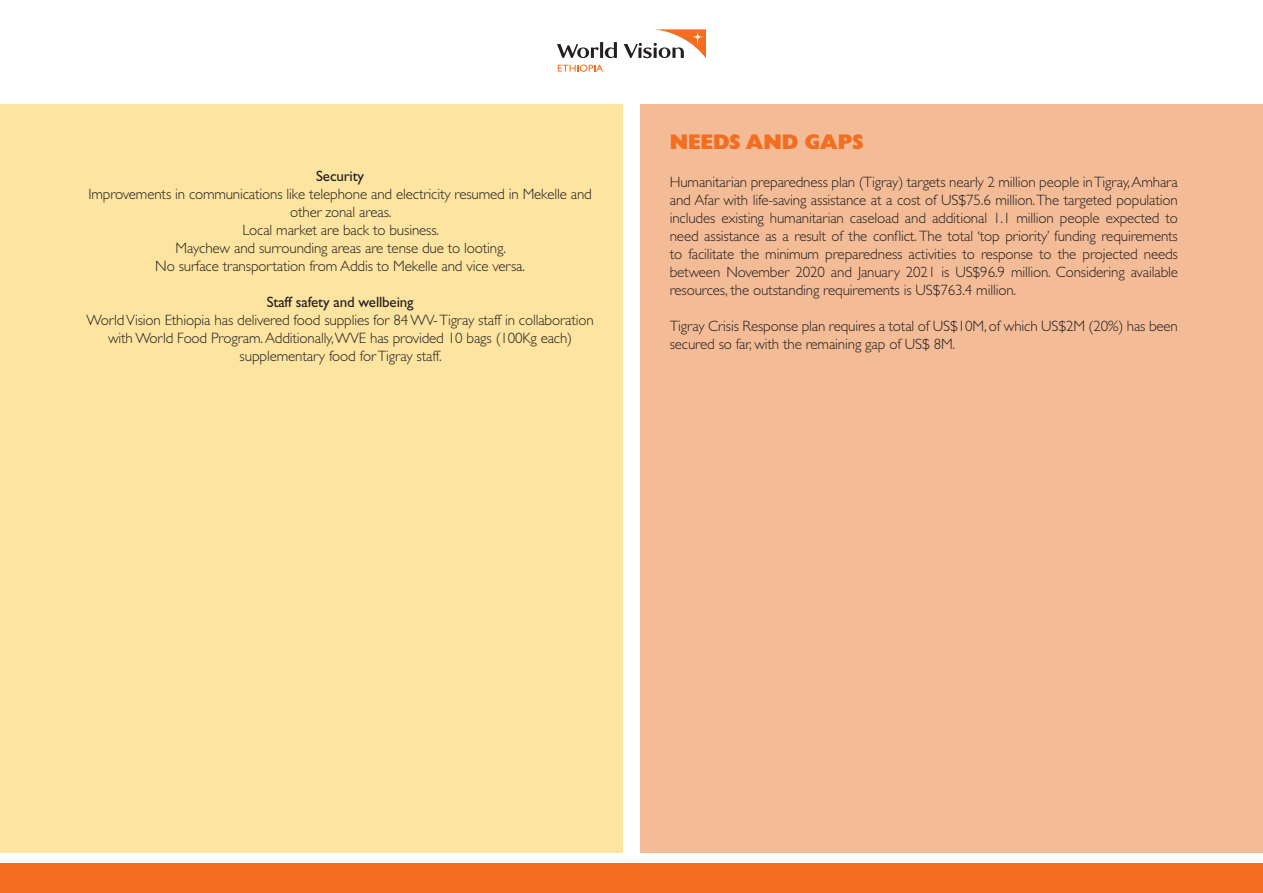
<style>
.page{position:relative;width:1263px;height:893px;background:#fff}
.page>*{position:absolute;margin:0;border:0;box-sizing:border-box;transform-origin:0 0}
.t1{font:21px "Gill Sans Std Extra Bold Disp";color:#f36e21}
.t2{font:300 15px/18px "Gill Sans Std";letter-spacing:-.01em;color:#231f20;text-align:center}
.t3{font:15px "Gill Sans Std";letter-spacing:-.01em;color:#231f20}
</style>
<div class="page">
<div style="left:0;top:104px;width:623px;height:748px;background:#fde4a0"></div>
<div style="left:640px;top:104px;width:623px;height:748px;background:#f3bc97"></div>
<div style="left:0;top:864px;width:1263px;height:29px;background:#f36e21"></div>
<svg style="left:557px;top:29px;width:149px;height:29px"></svg>
<svg style="left:558px;top:65px;width:45px;height:7px"></svg>
<p class="t3" style="left:316px;top:168px;width:49px">Security</p>
<p class="t2" style="left:88px;top:185px;width:505px">Improvements in communications like telephone and electricity resumed in Mekelle and other zonal areas.</p>
<p class="t2" style="left:242px;top:221px;width:198px">Local market are back to business.</p>
<p class="t2" style="left:176px;top:239px;width:332px">Maychew and surrounding areas are tense due to looting.</p>
<p class="t2" style="left:155px;top:257px;width:371px">No surface transportation from Addis to Mekelle and vice versa.</p>
<p class="t3" style="left:267px;top:294px;width:148px">Staff safety and wellbeing</p>
<p class="t2" style="left:86px;top:311px;width:509px">World Vision Ethiopia has delivered food supplies for 84 WV- Tigray staff in collaboration with World Food Program. Additionally, WVE has provided 10 bags (100Kg each) supplementary food for Tigray staff.</p>
<p class="t1" style="left:670px;top:130px;width:195px">NEEDS AND GAPS</p>
<p class="t2" style="left:670px;top:173px;width:510px;text-align:justify">Humanitarian preparedness plan (Tigray) targets nearly 2 million people in Tigray, Amhara and Afar with life-saving assistance at a cost of US$75.6 million. The targeted population includes existing humanitarian caseload and additional 1.1 million people expected to need assistance as a result of the conflict. The total ‘top priority’ funding requirements to facilitate the minimum preparedness activities to response to the projected needs between November 2020 and January 2021 is US$96.9 million. Considering available resources, the outstanding requirements is US$763.4 million.</p>
<p class="t2" style="left:670px;top:317px;width:510px;text-align:left">Tigray Crisis Response plan requires a total of US$10M, of which US$2M (20%) has been secured so far, with the remaining gap of US$ 8M.</p>
</div>
